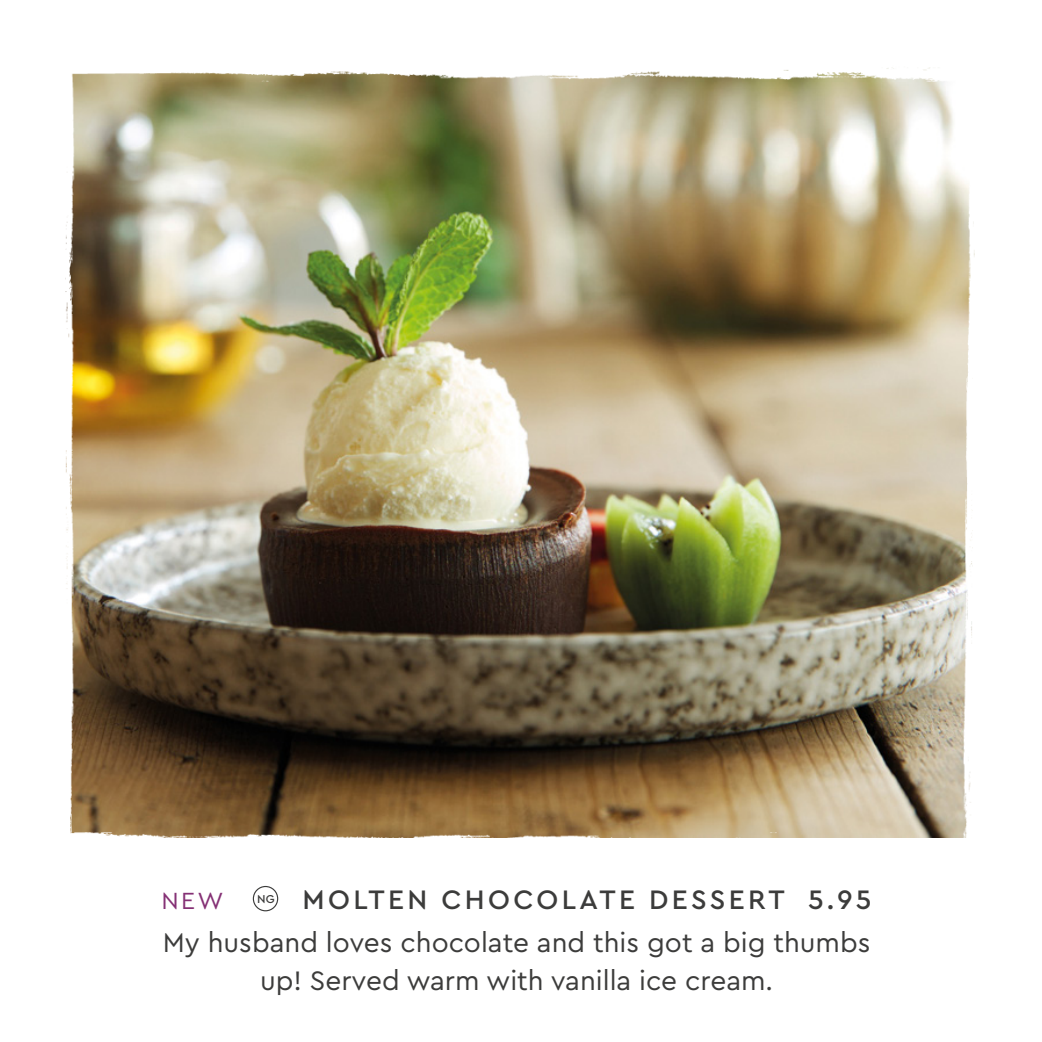
<style>
.page{position:relative;width:1042px;height:1042px;background:#fff}
.page>*{position:absolute;margin:0;border:0;box-sizing:border-box;transform-origin:0 0}
.t1{font:28px/38.5px "Cera GR";color:#3c3c3b;text-align:center}
.t2{font:500 28px "Cera GR";letter-spacing:.12em;color:#3c3c3b}
.t3{font:24.5px "Cera GR";color:#853175}
.t4{font:500 11.9px "Cera GR";color:#3c3c3b}
</style>
<div class="page">
<img style="left:65px;top:67px;width:910px;height:845px">
<div style="left:253px;top:886px;width:25px;height:25px;border:1px solid #3c3c3b;border-radius:50%"></div>
<p class="t3" style="left:161px;top:886px;width:64px">NEW</p>
<p class="t4" style="left:257px;top:892px;width:19px">NG</p>
<p class="t2" style="left:303px;top:883px;width:570px">MOLTEN CHOCOLATE DESSERT 5.95</p>
<p class="t1" style="left:163px;top:923px;width:709px">My husband loves chocolate and this got a big thumbs up! Served warm with vanilla ice cream.</p>
</div>
